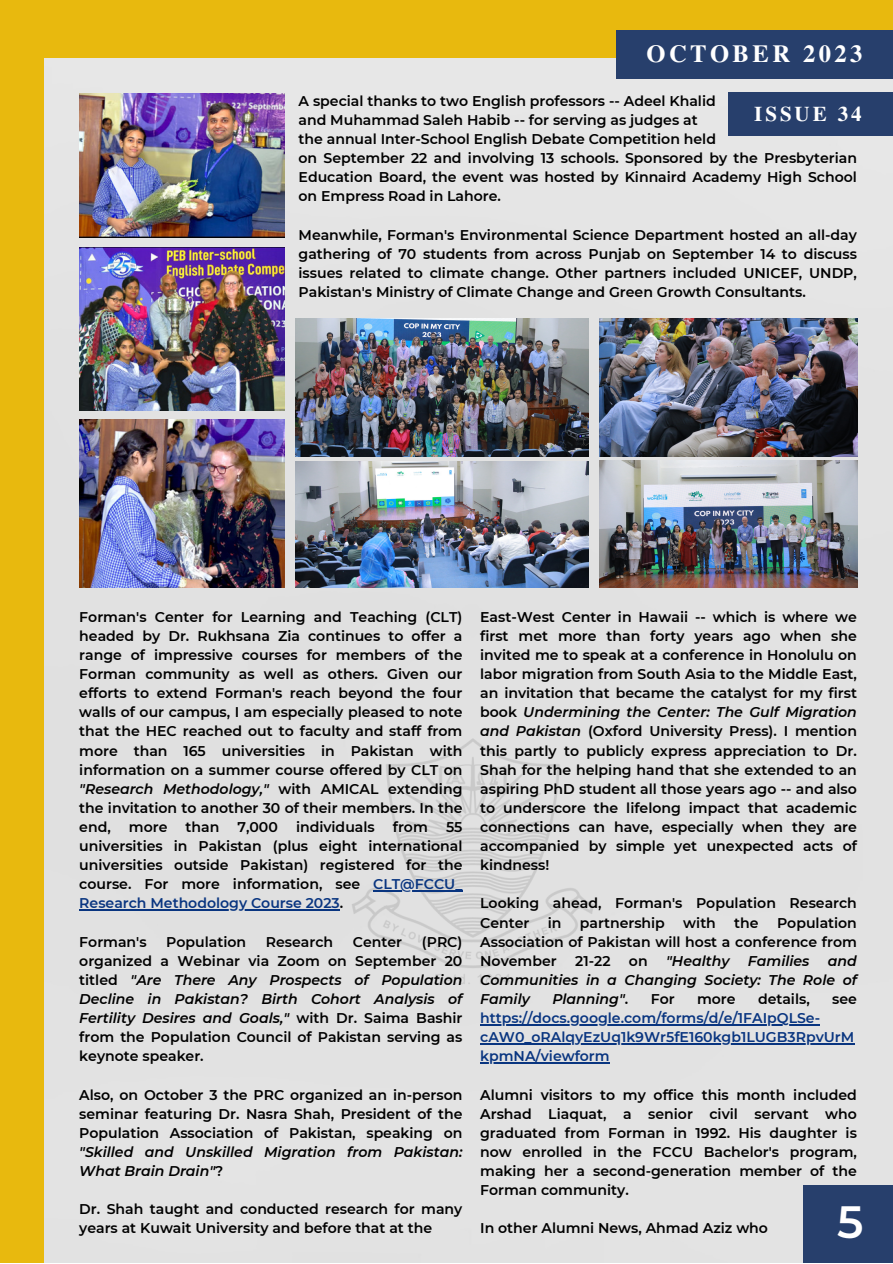
<style>
.page{position:relative;width:893px;height:1264px;background:#fff}
.page>*{position:absolute;margin:0;border:0;box-sizing:border-box;transform-origin:0 0}
.t1{font:600 45.15px "Montserrat";color:#fff}
.t2{font:700 24.6px "Te X Gyre Termes";letter-spacing:.14em;color:#fff}
.t3{font:700 21px "Te X Gyre Termes";letter-spacing:.14em;color:#fff}
.t4{font:600 14.1px/19px "Montserrat";color:#000;text-align:justify}
.t5{font:600 14.1px/19px "Montserrat";color:#093580}
.t6{font:italic 600 14.1px/19px "Montserrat";color:#000;text-align:justify}
.s1{font-style:italic}
.s2{color:#093580}
.s3{font-style:normal}
</style>
<div class="page">
<div style="left:43px;top:58px;width:849px;height:1204px;background:#e2e2e2"></div>
<div style="left:6px;top:0;width:886px;height:58px;background:#e8b90e"></div>
<div style="left:0;top:0;width:43px;height:1262px;background:#e8b90e"></div>
<div style="left:728px;top:92px;width:164px;height:44px;background:#273f6c"></div>
<div style="left:616px;top:30px;width:276px;height:48px;background:#273f6c"></div>
<div style="left:803px;top:1185px;width:89px;height:77px;background:#273f6c"></div>
<img style="left:342px;top:710px;width:274px;height:287px">
<img style="left:296px;top:318px;width:293px;height:138px">
<img style="left:599px;top:318px;width:258px;height:138px">
<img style="left:599px;top:461px;width:258px;height:127px">
<img style="left:79px;top:94px;width:205px;height:143px">
<img style="left:79px;top:247px;width:205px;height:163px">
<img style="left:79px;top:419px;width:205px;height:168px">
<img style="left:296px;top:462px;width:292px;height:126px">
<hr style="left:373px;top:890px;width:89px;height:1px;background:#093580">
<hr style="left:79px;top:909px;width:261px;height:1px;background:#093580">
<hr style="left:480px;top:1024px;width:340px;height:1px;background:#093580">
<hr style="left:480px;top:1043px;width:374px;height:1px;background:#093580">
<hr style="left:480px;top:1062px;width:129px;height:1px;background:#093580">
<p class="t2" style="left:646px;top:35px;width:217px">OCTOBER 2023</p>
<p class="t4" style="left:298px;top:91px;width:418px">A special thanks to two English professors -- Adeel Khalid</p>
<p class="t4" style="left:298px;top:110px;width:400px">and Muhammad Saleh Habib -- for serving as judges at</p>
<p class="t4" style="left:298px;top:129px;width:419px">the annual Inter-School English Debate Competition held</p>
<p class="t4" style="left:298px;top:148px;width:560px">on September 22 and involving 13 schools. Sponsored by the Presbyterian Education Board, the event was hosted by Kinnaird Academy High School on Empress Road in Lahore.</p>
<p class="t4" style="left:298px;top:225px;width:560px">Meanwhile, Forman's Environmental Science Department hosted an all-day gathering of 70 students from across Punjab on September 14 to discuss issues related to climate change. Other partners included UNICEF, UNDP, Pakistan's Ministry of Climate Change and Green Growth Consultants.</p>
<p class="t3" style="left:754px;top:97px;width:109px">ISSUE 34</p>
<p class="t4" style="left:79px;top:607px;width:384px">Forman's Center for Learning and Teaching (CLT) headed by Dr. Rukhsana Zia continues to offer a range of impressive courses for members of the Forman community as well as others. Given our efforts to extend Forman's reach beyond the four walls of our campus, I am especially pleased to note that the HEC reached out to faculty and staff from more than 165 universities in Pakistan with information on a summer course offered by CLT on <span class="s1">"Research Methodology,"</span> with AMICAL extending the invitation to another 30 of their members. In the end,</p>
<p class="t4" style="left:129px;top:817px;width:40px">more</p>
<p class="t4" style="left:185px;top:817px;width:35px">than</p>
<p class="t4" style="left:237px;top:817px;width:42px">7,000</p>
<p class="t4" style="left:296px;top:817px;width:80px">individuals</p>
<p class="t4" style="left:393px;top:817px;width:37px">from</p>
<p class="t4" style="left:79px;top:817px;width:384px;text-indent:366px">55 universities in Pakistan (plus eight international universities outside Pakistan) registered for the course. For more information, see <span class="s2">CLT@FCCU_ Research Methodology Course 2023</span>.</p>
<p class="t4" style="left:79px;top:932px;width:69px">Forman's</p>
<p class="t4" style="left:166px;top:932px;width:81px">Population</p>
<p class="t4" style="left:266px;top:932px;width:69px">Research</p>
<p class="t4" style="left:353px;top:932px;width:51px">Center</p>
<p class="t4" style="left:79px;top:932px;width:384px;text-indent:342px">(PRC) organized a Webinar via Zoom on September 20 titled <span class="s1">"Are There Any Prospects of Population Decline in Pakistan? Birth Cohort Analysis of Fertility Desires and Goals,"</span> with Dr. Saima Bashir from the Population Council of Pakistan serving as keynote speaker.</p>
<p class="t4" style="left:79px;top:1085px;width:384px">Also, on October 3 the PRC organized an in-person seminar featuring Dr. Nasra Shah, President of the Population Association of Pakistan, speaking on <span class="s1">"Skilled and Unskilled Migration from Pakistan:<br>What Brain Drain"</span>?</p>
<p class="t4" style="left:79px;top:1199px;width:384px">Dr. Shah taught and conducted research for many years at Kuwait University and before that at the</p>
<p class="t4" style="left:480px;top:607px;width:378px">East-West Center in Hawaii -- which is where we first met more than forty years ago when she invited me to speak at a conference in Honolulu on labor migration from South Asia to the Middle East, an invitation that became the catalyst for my first book <span class="s1">Undermining the Center: The Gulf Migration and Pakistan</span> (Oxford University Press). I mention this partly to publicly express appreciation to Dr.<br>Shah for the helping hand that she extended to an aspiring PhD student all those years ago -- and also to underscore the lifelong impact that academic connections can have, especially when they are accompanied by simple yet unexpected acts of kindness!</p>
<p class="t4" style="left:480px;top:893px;width:378px">Looking ahead, Forman's Population Research<br>Center</p>
<p class="t4" style="left:480px;top:913px;width:378px;text-indent:297px">Population Association of Pakistan will host a conference from November</p>
<p class="t4" style="left:548px;top:913px;width:15px">in</p>
<p class="t4" style="left:580px;top:913px;width:86px">partnership</p>
<p class="t4" style="left:683px;top:913px;width:34px">with</p>
<p class="t4" style="left:734px;top:913px;width:26px">the</p>
<p class="t4" style="left:575px;top:951px;width:37px">21-22</p>
<p class="t4" style="left:629px;top:951px;width:20px">on</p>
<p class="t6" style="left:666px;top:951px;width:65px">"Healthy</p>
<p class="t6" style="left:747px;top:951px;width:63px">Families</p>
<p class="t6" style="left:480px;top:951px;width:378px;text-indent:348px">and Communities in a Changing Society: The Role of Family</p>
<p class="t6" style="left:552px;top:989px;width:77px">Planning"<span class="s3">.</span></p>
<p class="t4" style="left:650px;top:989px;width:25px">For</p>
<p class="t4" style="left:697px;top:989px;width:40px">more</p>
<p class="t4" style="left:758px;top:989px;width:53px">details,</p>
<p class="t4" style="left:832px;top:989px;width:26px">see</p>
<p class="t5" style="left:480px;top:1008px;width:375px">https://docs.google.com/forms/d/e/1FAIpQLSe&shy;cAW0_oRAlqyEzUq1k9Wr5fE160kgb1LUGB3RpvUrM kpmNA/viewform</p>
<p class="t4" style="left:480px;top:1085px;width:378px">Alumni visitors to my office this month included Arshad Liaquat, a senior civil servant who graduated from Forman in 1992. His daughter is now enrolled in the FCCU Bachelor's program, making her a second-generation member of the Forman community.</p>
<p class="t4" style="left:480px;top:1218px;width:289px">In other Alumni News, Ahmad Aziz who</p>
<p class="t1" style="left:837px;top:1194px;width:28px">5</p>
</div>
